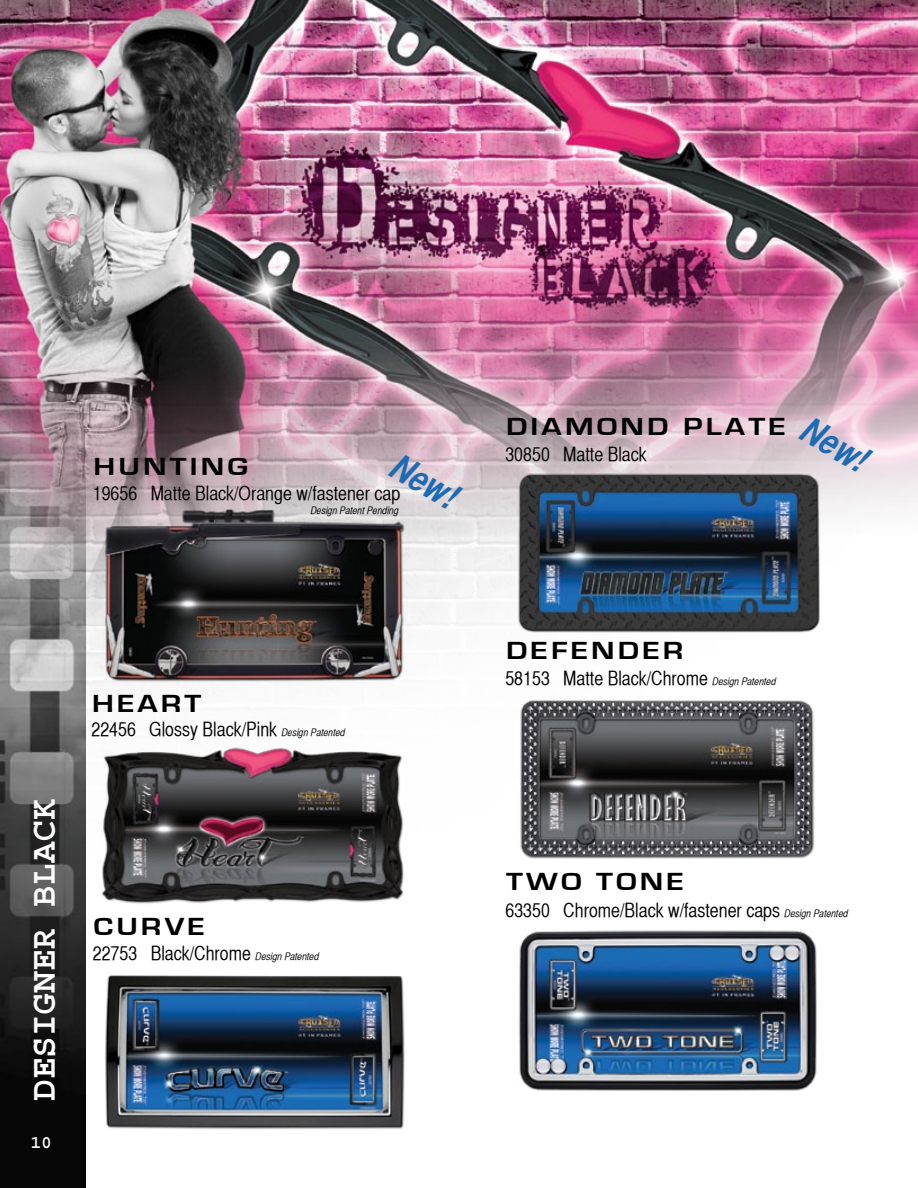
<style>
.page{position:relative;width:918px;height:1188px;background:#fff}
.page>*{position:absolute;margin:0;border:0;box-sizing:border-box;transform-origin:0 0}
.t1{font:700 36px "Courier";color:#fff}
.t2{font:italic 36px "Helvetica CY Bold";color:#1c6bb5}
.t3{font:700 25.5px "Eurostile";letter-spacing:.1em;color:#000;scale:1.25 1}
.t4{font:19.5px "Helvetica CY Plain";color:#000}
.t5{font:700 18px "Courier";color:#fff}
.t6{font:10.5px "Helvetica CY Oblique";color:#000}
.s1{font-family:"Helvetica CY Oblique";font-size:10.5px}
</style>
<div class="page">
<img style="left:0;top:849px;width:85px;height:339px">
<img style="left:0;top:0;width:918px;height:849px">
<img style="left:92px;top:742px;width:321px;height:162px">
<img style="left:105px;top:975px;width:300px;height:155px">
<img style="left:505px;top:695px;width:322px;height:164px">
<img style="left:93px;top:509px;width:324px;height:176px">
<img style="left:519px;top:930px;width:298px;height:161px">
<img style="left:505px;top:468px;width:324px;height:168px">
<h1 class="t2" style="left:406px;top:445px;width:73px;rotate:30deg">New!</h1>
<h2 class="t3" style="left:93px;top:453px;width:125px">HUNTING</h2>
<p class="t4" style="left:93px;top:482px;width:309px">19656 Matte Black/Orange w/fastener cap</p>
<p class="t6" style="left:311px;top:504px;width:90px">Design Patent Pending</p>
<h2 class="t3" style="left:506px;top:413px;width:225px">DIAMOND PLATE</h2>
<p class="t4" style="left:505px;top:443px;width:143px">30850 Matte Black</p>
<h1 class="t2" style="left:817px;top:408px;width:73px;rotate:30deg">New!</h1>
<h1 class="t1" style="left:26px;top:1101px;width:304px;rotate:-90deg">DESIGNER BLACK</h1>
<p class="t5" style="left:30px;top:1133px;width:23px">10</p>
<h2 class="t3" style="left:92px;top:690px;width:89px">HEART</h2>
<p class="t4" style="left:92px;top:718px;width:255px">22456 Glossy Black/Pink <span class="s1">Design Patented</span></p>
<h2 class="t3" style="left:93px;top:913px;width:91px">CURVE</h2>
<p class="t4" style="left:93px;top:942px;width:228px">22753 Black/Chrome <span class="s1">Design Patented</span></p>
<h2 class="t3" style="left:506px;top:637px;width:143px">DEFENDER</h2>
<p class="t4" style="left:505px;top:667px;width:272px">58153 Matte Black/Chrome <span class="s1">Design Patented</span></p>
<h2 class="t3" style="left:506px;top:868px;width:144px">TWO TONE</h2>
<p class="t4" style="left:506px;top:899px;width:344px">63350 Chrome/Black w/fastener caps <span class="s1">Design Patented</span></p>
</div>
